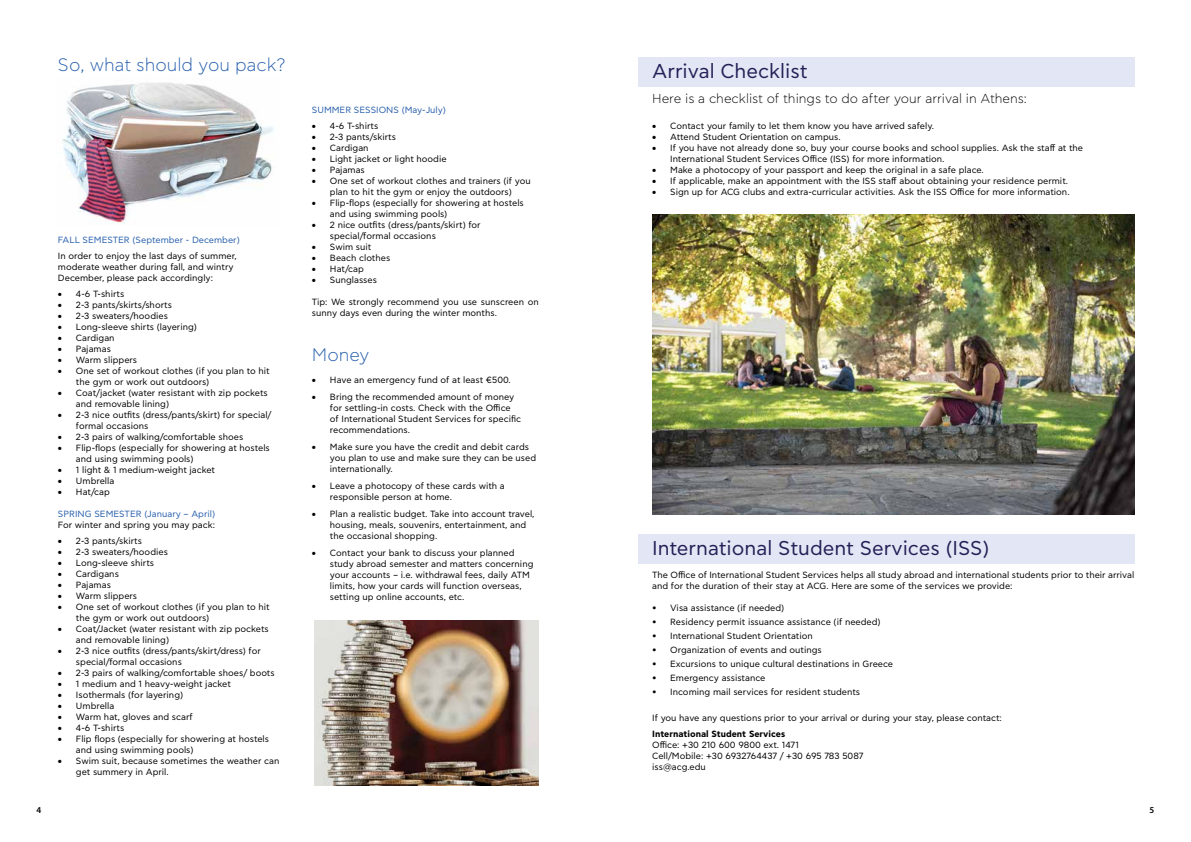
<style>
.page{position:relative;width:1191px;height:842px;background:#fff}
.page>*{position:absolute;margin:0;border:0;box-sizing:border-box;transform-origin:0 0}
.t1{font:20px "CF Asty Std";color:#252158}
.t2{font:300 18px "CF Asty Std";color:#265eac}
.t3{font:300 13px "CF Asty Std";color:#000}
.t4{font:9px/11px "CF Asty Std";color:#000}
.t5{font:9px "CF Asty Std";color:#265eac}
.t6{font:700 9px "CF Asty Std";color:#000}
.t7{font:600 9px "Myriad Pro";color:#000}
</style>
<div class="page">
<div style="left:638px;top:534px;width:496px;height:29px;background:#e3e6f4"></div>
<div style="left:638px;top:57px;width:496px;height:29px;background:#e3e6f4"></div>
<img style="left:314px;top:621px;width:225px;height:164px">
<img style="left:62px;top:82px;width:212px;height:142px">
<img style="left:652px;top:214px;width:482px;height:300px">
<h2 class="t2" style="left:58px;top:55px;width:229px">So, what should you pack?</h2>
<p class="t5" style="left:58px;top:235px;width:183px">FALL SEMESTER (September - December)</p>
<p class="t4" style="left:58px;top:251px;width:180px">In order to enjoy the last days of summer, moderate weather during fall, and wintry<br>December, please pack accordingly:</p>
<p class="t4" style="left:58px;top:289px;width:68px">• 4-6 T-shirts</p>
<p class="t4" style="left:58px;top:300px;width:115px">• 2-3 pants/skirts/shorts</p>
<p class="t4" style="left:58px;top:311px;width:111px">• 2-3 sweaters/hoodies</p>
<p class="t4" style="left:58px;top:322px;width:141px">• Long-sleeve shirts (layering)</p>
<p class="t4" style="left:58px;top:333px;width:58px">• Cardigan</p>
<p class="t4" style="left:58px;top:344px;width:54px">• Pajamas</p>
<p class="t4" style="left:58px;top:355px;width:81px">• Warm slippers</p>
<p class="t4" style="left:76px;top:366px;width:195px;text-indent:-18px">• One set of workout clothes (if you plan to hit the gym or work out outdoors)</p>
<p class="t4" style="left:76px;top:388px;width:193px;text-indent:-18px">• Coat/jacket (water resistant with zip pockets and removable lining)</p>
<p class="t4" style="left:76px;top:410px;width:197px;text-indent:-18px">• 2-3 nice outfits (dress/pants/skirt) for special/ formal occasions</p>
<p class="t4" style="left:58px;top:432px;width:187px">• 2-3 pairs of walking/comfortable shoes</p>
<p class="t4" style="left:76px;top:443px;width:195px;text-indent:-18px">• Flip-flops (especially for showering at hostels and using swimming pools)</p>
<p class="t4" style="left:58px;top:465px;width:159px">• 1 light &amp; 1 medium-weight jacket</p>
<p class="t4" style="left:58px;top:476px;width:58px">• Umbrella</p>
<p class="t4" style="left:58px;top:487px;width:54px">• Hat/cap</p>
<p class="t5" style="left:58px;top:509px;width:159px">SPRING SEMESTER (January – April)</p>
<p class="t4" style="left:58px;top:520px;width:159px">For winter and spring you may pack:</p>
<p class="t4" style="left:58px;top:536px;width:86px">• 2-3 pants/skirts</p>
<p class="t4" style="left:58px;top:547px;width:111px">• 2-3 sweaters/hoodies</p>
<p class="t4" style="left:58px;top:558px;width:98px">• Long-sleeve shirts</p>
<p class="t4" style="left:58px;top:569px;width:62px">• Cardigans</p>
<p class="t4" style="left:58px;top:580px;width:54px">• Pajamas</p>
<p class="t4" style="left:58px;top:591px;width:81px">• Warm slippers</p>
<p class="t4" style="left:76px;top:602px;width:195px;text-indent:-18px">• One set of workout clothes (if you plan to hit the gym or work out outdoors)</p>
<p class="t4" style="left:76px;top:624px;width:194px;text-indent:-18px">• Coat/Jacket (water resistant with zip pockets and removable lining)</p>
<p class="t4" style="left:76px;top:646px;width:186px;text-indent:-18px">• 2-3 nice outfits (dress/pants/skirt/dress) for special/formal occasions</p>
<p class="t4" style="left:58px;top:668px;width:218px">• 2-3 pairs of walking/comfortable shoes/ boots</p>
<p class="t4" style="left:58px;top:679px;width:174px">• 1 medium and 1 heavy-weight jacket</p>
<p class="t4" style="left:58px;top:690px;width:127px">• Isothermals (for layering)</p>
<p class="t4" style="left:58px;top:701px;width:58px">• Umbrella</p>
<p class="t4" style="left:58px;top:712px;width:136px">• Warm hat, gloves and scarf</p>
<p class="t4" style="left:58px;top:723px;width:68px">• 4-6 T-shirts</p>
<p class="t4" style="left:76px;top:734px;width:195px;text-indent:-18px">• Flip flops (especially for showering at hostels and using swimming pools)</p>
<p class="t4" style="left:76px;top:756px;width:205px;text-indent:-18px">• Swim suit, because sometimes the weather can get summery in April.</p>
<p class="t5" style="left:312px;top:105px;width:135px">SUMMER SESSIONS (May-July)</p>
<p class="t4" style="left:312px;top:121px;width:68px">• 4-6 T-shirts</p>
<p class="t4" style="left:312px;top:132px;width:86px">• 2-3 pants/skirts</p>
<p class="t4" style="left:312px;top:143px;width:58px">• Cardigan</p>
<p class="t4" style="left:312px;top:154px;width:136px">• Light jacket or light hoodie</p>
<p class="t4" style="left:312px;top:165px;width:54px">• Pajamas</p>
<p class="t4" style="left:312px;top:176px;width:220px;text-align:center">• One set of workout clothes and trainers (if you plan to hit the gym or enjoy the outdoors)</p>
<p class="t4" style="left:330px;top:198px;width:195px;text-indent:-18px">• Flip-flops (especially for showering at hostels and using swimming pools)</p>
<p class="t4" style="left:330px;top:220px;width:152px;text-indent:-18px">• 2 nice outfits (dress/pants/skirt) for special/formal occasions</p>
<p class="t4" style="left:312px;top:242px;width:61px">• Swim suit</p>
<p class="t4" style="left:312px;top:253px;width:80px">• Beach clothes</p>
<p class="t4" style="left:312px;top:264px;width:54px">• Hat/cap</p>
<p class="t4" style="left:312px;top:275px;width:67px">• Sunglasses</p>
<p class="t4" style="left:312px;top:297px;width:228px">Tip: We strongly recommend you use sunscreen on sunny days even during the winter months.</p>
<h2 class="t2" style="left:312px;top:344px;width:59px">Money</h2>
<p class="t4" style="left:312px;top:374px;width:200px">• Have an emergency fund of at least €500.</p>
<p class="t4" style="left:330px;top:391px;width:193px;text-indent:-18px">• Bring the recommended amount of money for settling-in costs. Check with the Office of International Student Services for specific recommendations.</p>
<p class="t4" style="left:330px;top:441px;width:208px;text-indent:-18px">• Make sure you have the credit and debit cards you plan to use and make sure they can be used internationally.</p>
<p class="t4" style="left:330px;top:480px;width:176px;text-indent:-18px">• Leave a photocopy of these cards with a responsible person at home.</p>
<p class="t4" style="left:330px;top:508px;width:206px;text-indent:-18px">• Plan a realistic budget. Take into account travel, housing, meals, souvenirs, entertainment, and the occasional shopping.</p>
<p class="t4" style="left:330px;top:547px;width:205px;text-indent:-18px">• Contact your bank to discuss your planned study abroad semester and matters concerning your accounts – i.e. withdrawal fees, daily ATM limits, how your cards will function overseas, setting up online accounts, etc.</p>
<h1 class="t1" style="left:652px;top:60px;width:157px">Arrival Checklist</h1>
<h3 class="t3" style="left:652px;top:91px;width:376px">Here is a checklist of things to do after your arrival in Athens:</h3>
<p class="t4" style="left:652px;top:121px;width:283px">• Contact your family to let them know you have arrived safely.</p>
<p class="t4" style="left:652px;top:132px;width:190px">• Attend Student Orientation on campus.</p>
<p class="t4" style="left:670px;top:143px;width:414px;text-indent:-18px">• If you have not already done so, buy your course books and school supplies. Ask the staff at the<br>International Student Services Office (ISS) for more information.</p>
<p class="t4" style="left:652px;top:165px;width:333px">• Make a photocopy of your passport and keep the original in a safe place.</p>
<p class="t4" style="left:652px;top:176px;width:417px">• If applicable, make an appointment with the ISS staff about obtaining your residence permit.</p>
<p class="t4" style="left:652px;top:187px;width:419px">• Sign up for ACG clubs and extra-curricular activities. Ask the ISS Office for more information.</p>
<h1 class="t1" style="left:652px;top:537px;width:339px">International Student Services (ISS)</h1>
<p class="t4" style="left:652px;top:570px;width:483px">The Office of International Student Services helps all study abroad and international students prior to their arrival and for the duration of their stay at ACG. Here are some of the services we provide:</p>
<p class="t4" style="left:652px;top:603px;width:134px">• Visa assistance (if needed)</p>
<p class="t4" style="left:652px;top:617px;width:230px">• Residency permit issuance assistance (if needed)</p>
<p class="t4" style="left:652px;top:631px;width:162px">• International Student Orientation</p>
<p class="t4" style="left:652px;top:645px;width:171px">• Organization of events and outings</p>
<p class="t4" style="left:652px;top:659px;width:242px">• Excursions to unique cultural destinations in Greece</p>
<p class="t4" style="left:652px;top:673px;width:115px">• Emergency assistance</p>
<p class="t4" style="left:652px;top:687px;width:209px">• Incoming mail services for resident students</p>
<p class="t4" style="left:652px;top:713px;width:351px">If you have any questions prior to your arrival or during your stay, please contact:</p>
<p class="t6" style="left:652px;top:729px;width:135px">International Student Services</p>
<p class="t4" style="left:652px;top:740px;width:213px">Office: +30 210 600 9800 ext. 1471<br>Cell/Mobile: +30 6932764437 / +30 695 783 5087 iss@acg.edu</p>
<p class="t7" style="left:37px;top:804px;width:6px">4</p>
<p class="t7" style="left:1149px;top:804px;width:6px">5</p>
</div>
